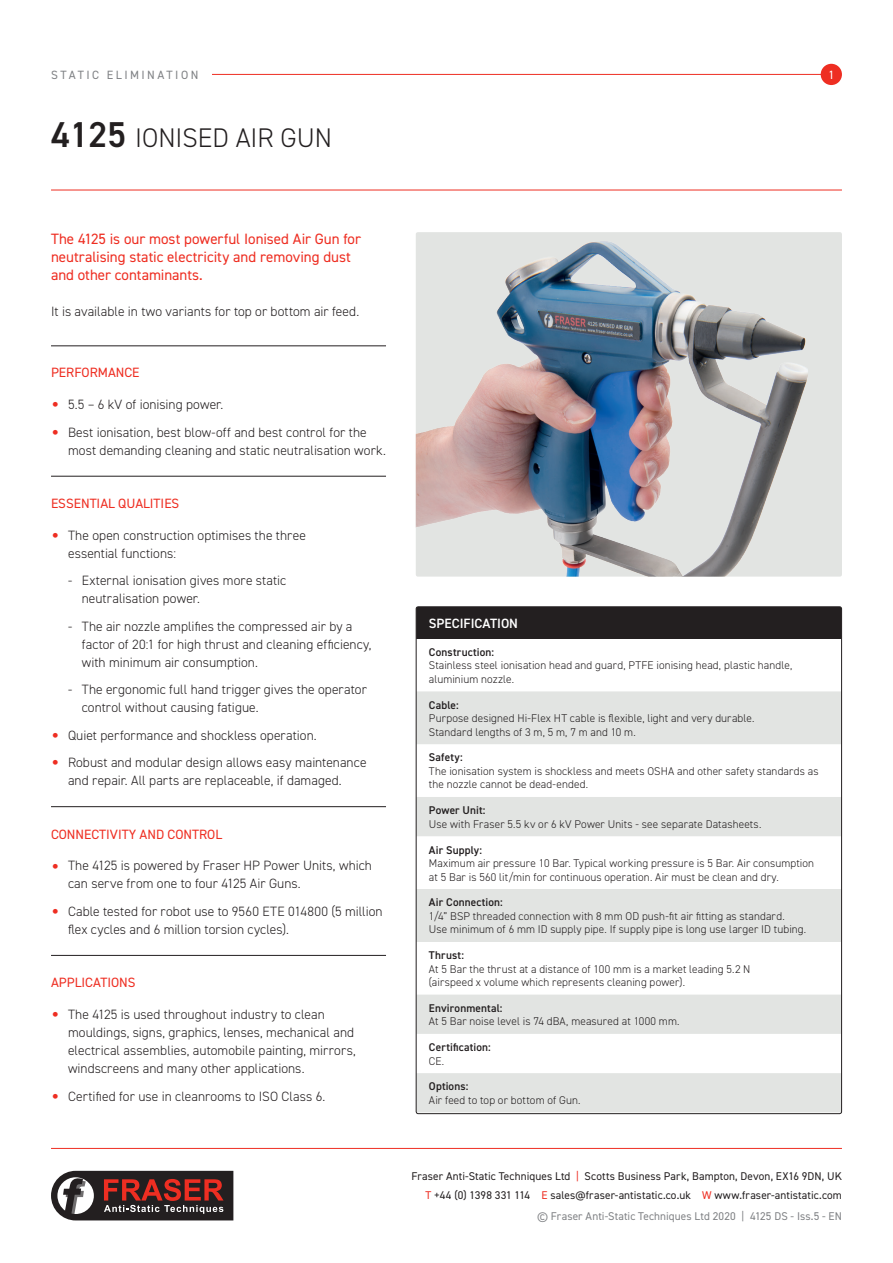
<style>
.page{position:relative;width:893px;height:1263px;background:#fff}
.page>*{position:absolute;margin:0;border:0;box-sizing:border-box;transform-origin:0 0}
.t1{font:300 27px "DIN2014";color:#231f20}
.Body{font:15px/18px "DIN2014";color:#ee2e22}
.Body-2{font:300 13.5px/18px "DIN2014";letter-spacing:.005em;color:#231f20}
.t2{font:13.5px "DIN2014";color:#ee2e22}
.t3{font:600 13.5px "DIN2014";color:#fff}
.t4{font:12px "DIN2014";letter-spacing:.205em;color:#808285}
.t5{font:12px "DIN2014";color:#fff}
.Body-3{font:300 11.25px/13.5px "DIN2014";letter-spacing:.01em;color:#231f20}
.t6{font:11.25px/19.2px "DIN2014";letter-spacing:.01em;color:#231f20;text-align:right}
.t7{font:11.25px "DIN2014";letter-spacing:.01em;color:#808285}
.Body-4{font:600 11.25px/13.5px "DIN2014";letter-spacing:.015em;color:#231f20}
.s1{font-weight:600;font-size:36px}
.s2{font-size:28.5px;color:#ee2e22}
.s3{font-weight:600}
.s4{font-weight:300}
.s5{color:#ee2e22}
</style>
<div class="page">
<hr style="left:77px;top:74px;width:754px;height:1px;background:#ee2e22">
<div style="left:51px;top:64px;width:160px;height:21px;background:#fff"></div>
<div style="left:821px;top:64px;width:21px;height:21px;background:#ee2e22;border-radius:50%"></div>
<hr style="left:51px;top:190px;width:791px;height:1px;background:#ee2e22">
<svg style="left:51px;top:1171px;width:182px;height:49px;background:#5d3f3e"></svg>
<hr style="left:51px;top:1148px;width:791px;height:1px;background:#ee2e22">
<div style="left:416px;top:232px;width:426px;height:345px;background:#e2e4e2;border-radius:2px"></div>
<img style="left:416px;top:241px;width:392px;height:336px">
<hr style="left:51px;top:346px;width:335px;height:1px;background:#231f20">
<hr style="left:51px;top:476px;width:335px;height:1px;background:#231f20">
<hr style="left:51px;top:806px;width:335px;height:1px;background:#231f20">
<hr style="left:51px;top:955px;width:335px;height:1px;background:#231f20">
<div style="left:416px;top:607px;width:426px;height:32px;background:#231f20"></div>
<svg style="left:418px;top:691px;width:422px;height:421px"></svg>
<div style="left:416px;top:889px;width:426px;height:53px;background:#e2e4e2"></div>
<p class="t4" style="left:51px;top:67px;width:149px">STATIC ELIMINATION</p>
<p class="t5" style="left:828px;top:67px;width:7px">1</p>
<h1 class="t1" style="left:51px;top:121px;width:283px"><span class="s1">4125</span> IONISED AIR GUN</h1>
<p class="Body" style="left:51px;top:229px;width:311px">The 4125 is our most powerful Ionised Air Gun for neutralising static electricity and removing dust and other contaminants.</p>
<p class="Body-2" style="left:51px;top:302px;width:310px">It is available in two variants for top or bottom air feed.</p>
<p class="t2" style="left:51px;top:364px;width:90px">PERFORMANCE</p>
<p class="Body-2" style="left:51px;top:396px;width:174px"><span class="s2">•</span> 5.5 – 6 kV of ionising power.</p>
<p class="Body-2" style="left:68px;top:423px;width:319px;text-indent:-17px"><span class="s2">•</span> Best ionisation, best blow-off and best control for the most demanding cleaning and static neutralisation work.</p>
<p class="t2" style="left:51px;top:495px;width:130px">ESSENTIAL QUALITIES</p>
<p class="Body-2" style="left:68px;top:526px;width:239px;text-indent:-17px"><span class="s2">•</span> The open construction optimises the three essential functions:</p>
<p class="Body-2" style="left:68px;top:571px;width:6px">-</p>
<p class="Body-2" style="left:82px;top:571px;width:206px">External ionisation gives more static neutralisation power.</p>
<p class="Body-2" style="left:68px;top:617px;width:6px">-</p>
<p class="Body-2" style="left:82px;top:617px;width:291px">The air nozzle amplifies the compressed air by a factor of 20:1 for high thrust and cleaning efficiency, with minimum air consumption.</p>
<p class="Body-2" style="left:68px;top:680px;width:6px">-</p>
<p class="Body-2" style="left:82px;top:680px;width:287px">The ergonomic full hand trigger gives the operator control without causing fatigue.</p>
<p class="Body-2" style="left:51px;top:726px;width:267px"><span class="s2">•</span> Quiet performance and shockless operation.</p>
<p class="Body-2" style="left:51px;top:754px;width:317px;text-align:center"><span class="s2">•</span> Robust and modular design allows easy maintenance and repair. All parts are replaceable, if damaged.</p>
<p class="t2" style="left:51px;top:825px;width:173px">CONNECTIVITY AND CONTROL</p>
<p class="Body-2" style="left:68px;top:857px;width:305px;text-indent:-17px"><span class="s2">•</span> The 4125 is powered by Fraser HP Power Units, which can serve from one to four 4125 Air Guns.</p>
<p class="Body-2" style="left:68px;top:902px;width:316px;text-indent:-17px"><span class="s2">•</span> Cable tested for robot use to 9560 ETE 014800 (5 million flex cycles and 6 million torsion cycles).</p>
<p class="t2" style="left:51px;top:974px;width:86px">APPLICATIONS</p>
<p class="Body-2" style="left:68px;top:1005px;width:289px;text-indent:-17px"><span class="s2">•</span> The 4125 is used throughout industry to clean mouldings, signs, graphics, lenses, mechanical and electrical assemblies, automobile painting, mirrors, windscreens and many other applications.</p>
<p class="Body-2" style="left:51px;top:1087px;width:276px"><span class="s2">•</span> Certified for use in cleanrooms to ISO Class 6.</p>
<p class="t3" style="left:429px;top:614px;width:91px">SPECIFICATION</p>
<p class="Body-3" style="left:429px;top:645px;width:365px"><span class="s3">Construction:<br></span>Stainless steel ionisation head and guard, PTFE ionising head, plastic handle, aluminium nozzle.</p>
<p class="Body-3" style="left:429px;top:698px;width:327px"><span class="s3">Cable:<br></span>Purpose designed Hi-Flex HT cable is flexible, light and very durable.<br>Standard lengths of 3 m, 5 m, 7 m and 10 m.</p>
<p class="Body-3" style="left:429px;top:751px;width:391px"><span class="s3">Safety:<br></span>The ionisation system is shockless and meets OSHA and other safety standards as the nozzle cannot be dead-ended.</p>
<p class="Body-3" style="left:429px;top:804px;width:334px"><span class="s3">Power Unit:<br></span>Use with Fraser 5.5 kv or 6 kV Power Units - see separate Datasheets.</p>
<p class="Body-3" style="left:429px;top:843px;width:387px"><span class="s3">Air Supply:<br></span>Maximum air pressure 10 Bar. Typical working pressure is 5 Bar. Air consumption at 5 Bar is 560 lit/min for continuous operation. Air must be clean and dry.</p>
<p class="Body-3" style="left:429px;top:896px;width:379px"><span class="s3">Air Connection:<br></span>1/4” BSP threaded connection with 8 mm OD push-fit air fitting as standard.<br>Use minimum of 6 mm ID supply pipe. If supply pipe is long use larger ID tubing.</p>
<p class="Body-3" style="left:429px;top:948px;width:323px"><span class="s3">Thrust:<br></span>At 5 Bar the thrust at a distance of 100 mm is a market leading 5.2 N (airspeed x volume which represents cleaning power).</p>
<p class="Body-3" style="left:429px;top:1001px;width:252px"><span class="s3">Environmental:<br></span>At 5 Bar noise level is 74 dBA, measured at 1000 mm.</p>
<p class="Body-4" style="left:429px;top:1040px;width:63px">Certification:<br><span class="s4">CE.</span></p>
<p class="Body-3" style="left:429px;top:1080px;width:153px"><span class="s3">Options:<br></span>Air feed to top or bottom of Gun.</p>
<p class="t6" style="left:411px;top:1166px;width:432px">Fraser Anti-Static Techniques Ltd <span class="s5">|</span> Scotts Business Park, Bampton, Devon, EX16 9DN, UK<br><span class="s5">T</span> +44 (0) 1398 331 114 <span class="s5">E</span> sales@fraser-antistatic.co.uk <span class="s5">W</span> www.fraser-antistatic.com</p>
<p class="t7" style="left:537px;top:1209px;width:306px">© Fraser Anti-Static Techniques Ltd 2020 | 4125 DS - Iss.5 - EN</p>
</div>
